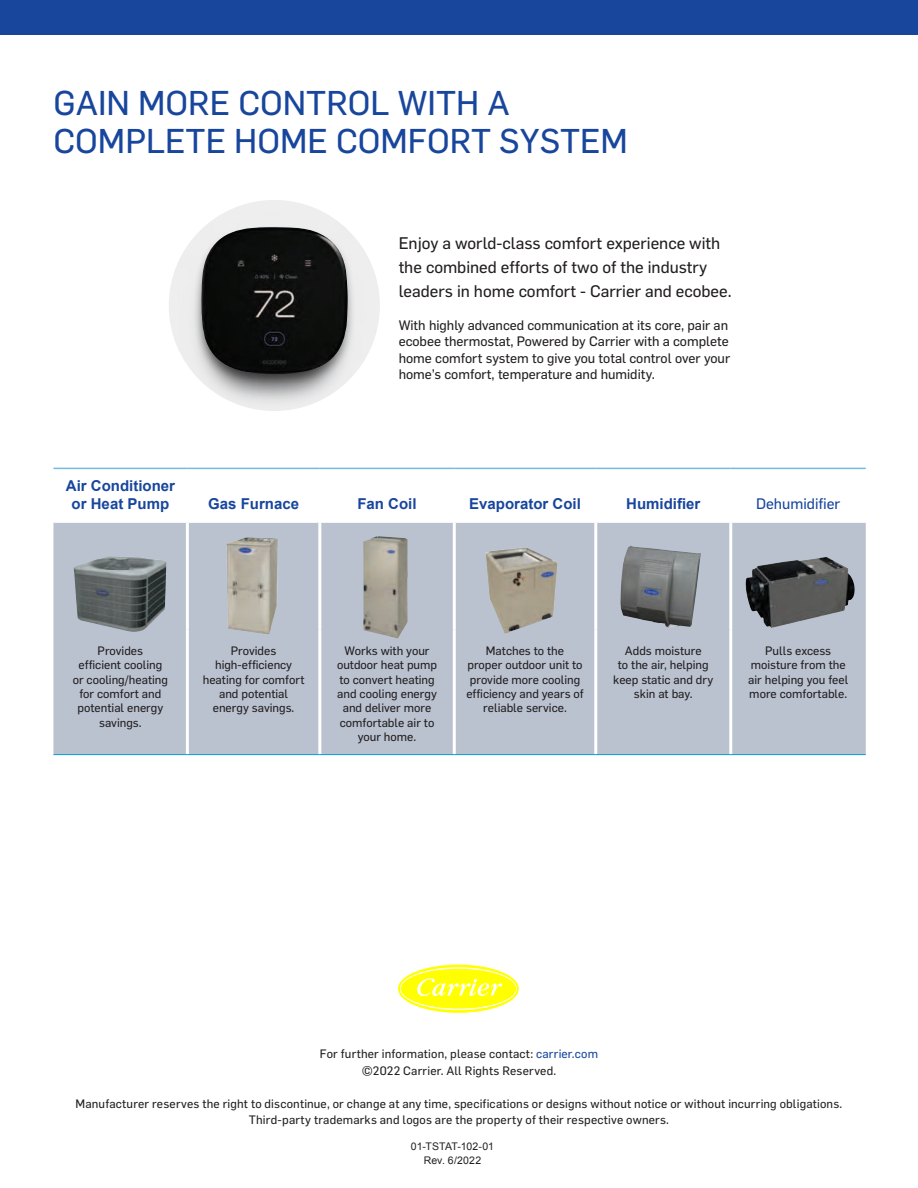
<style>
.page{position:relative;width:918px;height:1188px;background:#fff}
.page>*{position:absolute;margin:0;border:0;box-sizing:border-box;transform-origin:0 0}
.t1{font:33.75px/38.2px "Flama Basic";color:#18469d}
.t2{font:16.5px/24px "Flama Basic";color:#231f20}
.t3{font:700 15px/18px "Arial";color:#18469d;text-align:center}
.t4{font:15px "Flama Basic";color:#18469d}
.t5{font:13.5px/16.2px "Flama Basic";color:#231f20}
.t6{font:12px/14.4px "Flama Basic";color:#231f20;text-align:center}
.t7{font:10.5px/14px "Arial";letter-spacing:.005em;color:#231f20;text-align:center}
.s1{color:#18469d}
</style>
<div class="page">
<svg style="left:53px;top:523px;width:265px;height:231px;background:#b1b9c6"></svg>
<svg style="left:321px;top:523px;width:545px;height:231px;background:#b2b9c4"></svg>
<hr style="left:186px;top:523px;width:3px;height:107px;background:#fff">
<hr style="left:453px;top:523px;width:3px;height:107px;background:#fff">
<hr style="left:594px;top:523px;width:3px;height:107px;background:#fff">
<hr style="left:729px;top:523px;width:3px;height:107px;background:#fff">
<hr style="left:186px;top:630px;width:3px;height:124px;background:#fff">
<hr style="left:453px;top:630px;width:3px;height:124px;background:#fff">
<hr style="left:594px;top:630px;width:3px;height:124px;background:#fff">
<hr style="left:729px;top:630px;width:3px;height:124px;background:#fff">
<hr style="left:53px;top:468px;width:134px;height:1px;background:#73b9e6">
<hr style="left:187px;top:468px;width:133px;height:1px;background:#73b9e6">
<hr style="left:320px;top:468px;width:134px;height:1px;background:#73b9e6">
<hr style="left:454px;top:468px;width:142px;height:1px;background:#73b9e6">
<hr style="left:596px;top:468px;width:135px;height:1px;background:#73b9e6">
<hr style="left:731px;top:468px;width:135px;height:1px;background:#73b9e6">
<hr style="left:53px;top:754px;width:134px;height:1px;background:#069ad9">
<hr style="left:187px;top:754px;width:133px;height:1px;background:#069ad9">
<hr style="left:320px;top:754px;width:134px;height:1px;background:#069ad9">
<hr style="left:454px;top:754px;width:142px;height:1px;background:#069ad9">
<hr style="left:596px;top:754px;width:135px;height:1px;background:#069ad9">
<hr style="left:731px;top:754px;width:135px;height:1px;background:#069ad9">
<img style="left:486px;top:547px;width:72px;height:87px">
<img style="left:620px;top:545px;width:11px;height:68px">
<div style="left:0;top:0;width:918px;height:35px;background:#18469d"></div>
<svg style="left:398px;top:965px;width:121px;height:48px"></svg>
<svg style="left:400px;top:967px;width:117px;height:43px"></svg>
<img style="left:226px;top:537px;width:52px;height:98px">
<img style="left:364px;top:536px;width:14px;height:5px">
<img style="left:74px;top:556px;width:36px;height:39px">
<img style="left:746px;top:557px;width:81px;height:24px">
<div style="left:194px;top:225px;width:161px;height:161px;background:#231f20;opacity:.3"></div>
<img style="left:201px;top:227px;width:147px;height:147px">
<h1 class="t1" style="left:53px;top:87px;width:576px">GAIN MORE CONTROL WITH A<br>COMPLETE HOME COMFORT SYSTEM</h1>
<h2 class="t2" style="left:399px;top:233px;width:334px">Enjoy a world-class comfort experience with the combined efforts of two of the industry leaders in home comfort - Carrier and ecobee.</h2>
<p class="t5" style="left:399px;top:318px;width:333px">With highly advanced communication at its core, pair an ecobee thermostat, Powered by Carrier with a complete home comfort system to give you total control over your home’s comfort, temperature and humidity.</p>
<p class="t3" style="left:66px;top:478px;width:111px">Air Conditioner or Heat Pump</p>
<p class="t3" style="left:208px;top:496px;width:92px">Gas Furnace</p>
<p class="t3" style="left:357px;top:496px;width:61px">Fan Coil</p>
<p class="t3" style="left:469px;top:496px;width:113px">Evaporator Coil</p>
<p class="t3" style="left:626px;top:496px;width:76px">Humidi昀椀er</p>
<p class="t4" style="left:756px;top:498px;width:86px">Dehumidifier</p>
<p class="t6" style="left:73px;top:644px;width:97px">Provides<br>efficient cooling or cooling/heating for comfort and potential energy savings.</p>
<p class="t6" style="left:203px;top:644px;width:103px">Provides high-efficiency heating for comfort and potential energy savings.</p>
<p class="t6" style="left:337px;top:644px;width:102px">Works with your outdoor heat pump to convert heating and cooling energy and deliver more comfortable air to your home.</p>
<p class="t6" style="left:466px;top:644px;width:119px">Matches to the<br>proper outdoor unit to provide more cooling efficiency and years of reliable service.</p>
<p class="t6" style="left:613px;top:644px;width:101px">Adds moisture<br>to the air, helping keep static and dry skin at bay.</p>
<p class="t6" style="left:748px;top:644px;width:102px">Pulls excess moisture from the air helping you feel more comfortable.</p>
<p class="t6" style="left:320px;top:1047px;width:280px;line-height:16.5px">For further information, please contact: <span class="s1">carrier.com </span>©2022 Carrier. All Rights Reserved.</p>
<p class="t6" style="left:76px;top:1096px;width:768px;line-height:16.5px">Manufacturer reserves the right to discontinue, or change at any time, specifications or designs without notice or without incurring obligations.<br>Third-party trademarks and logos are the property of their respective owners.</p>
<p class="t7" style="left:411px;top:1139px;width:85px">01-TSTAT-102-01<br>Rev. 6/2022</p>
</div>
